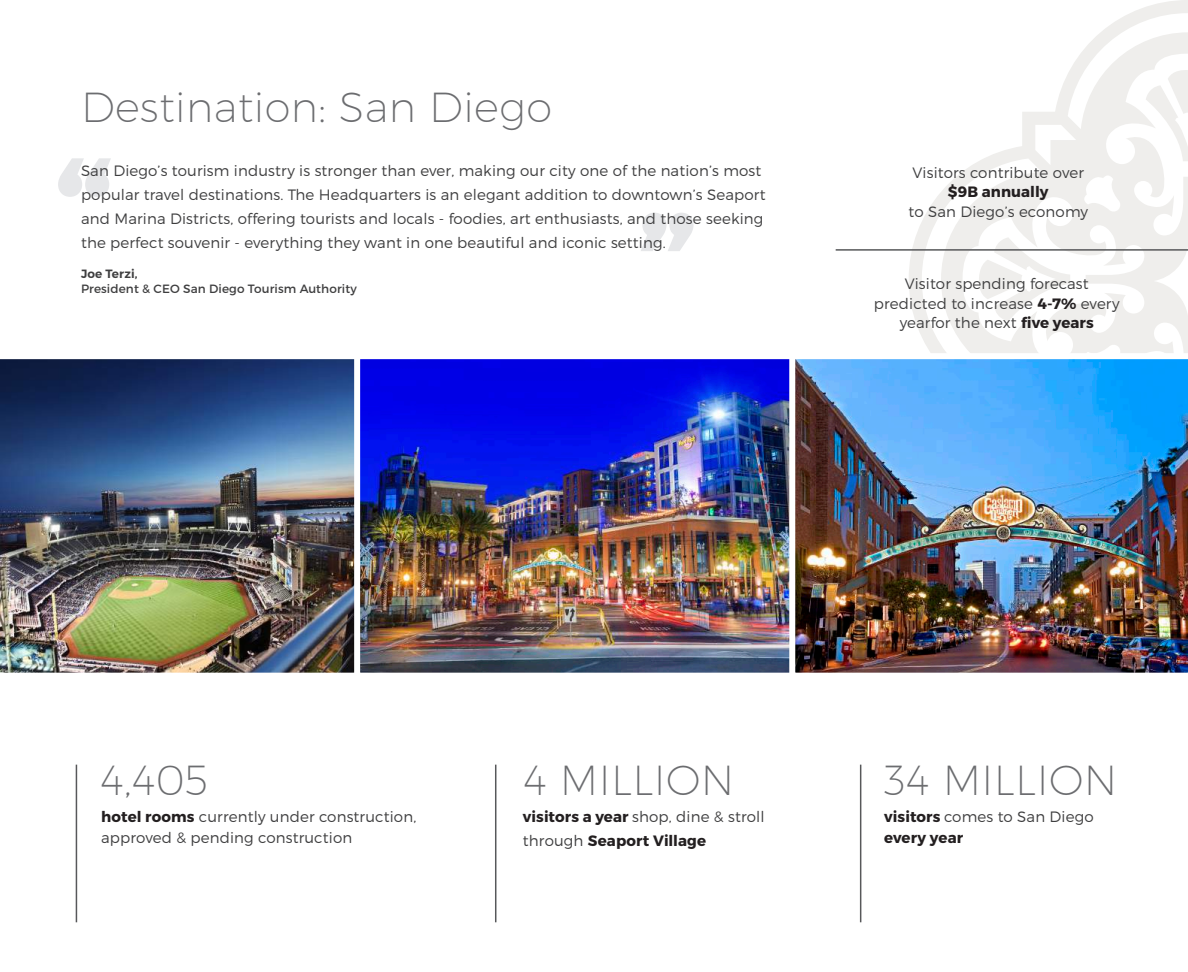
<style>
.page{position:relative;width:1188px;height:972px;background:#fff}
.page>*{position:absolute;margin:0;border:0;box-sizing:border-box;transform-origin:0 0}
.t1{font:200 42px "Montserrat";letter-spacing:.01em;color:#6c6d70}
.t2{font:300 15px/24px "Montserrat";letter-spacing:.01em;color:#3e3e3f}
.t3{font:700 15px/24px "Montserrat";letter-spacing:.005em;color:#231f20}
.t4{font:12px "Montserrat";letter-spacing:.01em;color:#3e3e3f}
.t5{font:600 12px "Montserrat";letter-spacing:.01em;color:#3e3e3f}
.s1{font-weight:700;color:#231f20}
.s2{font-weight:300;color:#3e3e3f}
</style>
<div class="page">
<svg style="left:909px;top:0;width:279px;height:353px"></svg>
<svg style="left:58px;top:158px;width:53px;height:39px"></svg>
<svg style="left:641px;top:213px;width:53px;height:38px"></svg>
<img style="left:361px;top:360px;width:428px;height:312px">
<img style="left:0;top:359px;width:354px;height:314px">
<div style="left:354px;top:353px;width:443px;height:326px;border:6px solid #fff"></div>
<img style="left:789px;top:353px;width:399px;height:326px">
<hr style="left:76px;top:765px;width:1px;height:157px;background:#57585a">
<hr style="left:495px;top:765px;width:1px;height:157px;background:#57585a">
<hr style="left:836px;top:249px;width:352px;height:2px;background:#57585a">
<hr style="left:860px;top:765px;width:1px;height:157px;background:#57585a">
<h1 class="t1" style="left:81px;top:81px;width:473px">Destination: San Diego</h1>
<p class="t2" style="left:81px;top:159px;width:686px">San Diego’s tourism industry is stronger than ever, making our city one of the nation’s most popular travel destinations. The Headquarters is an elegant addition to downtown’s Seaport and Marina Districts, offering tourists and locals - foodies, art enthusiasts, and those seeking the perfect souvenir - everything they want in one beautiful and iconic setting.</p>
<p class="t5" style="left:81px;top:267px;width:58px">Joe Terzi,</p>
<p class="t4" style="left:81px;top:282px;width:277px">President &amp; CEO San Diego Tourism Authority</p>
<p class="t2" style="left:913px;top:160px;width:173px">Visitors contribute over</p>
<p class="t3" style="left:948px;top:180px;width:102px">$9B annually</p>
<p class="t2" style="left:909px;top:199px;width:181px">to San Diego’s economy</p>
<p class="t2" style="left:874px;top:274px;width:247px;line-height:19.5px;text-align:center">Visitor spending forecast predicted to increase <span class="s1">4-7%</span> every yearfor the next <span class="s1">five years</span></p>
<h1 class="t1" style="left:101px;top:755px;width:109px">4,405</h1>
<p class="t2" style="left:101px;top:806px;width:317px;line-height:21px"><span class="s1">hotel rooms</span> currently under construction, approved &amp; pending construction</p>
<h1 class="t1" style="left:523px;top:755px;width:212px">4 MILLION</h1>
<h1 class="t1" style="left:884px;top:755px;width:234px">34 MILLION</h1>
<p class="t3" style="left:523px;top:805px;width:243px">visitors a year <span class="s2">shop, dine &amp; stroll through</span> Seaport Village</p>
<p class="t3" style="left:884px;top:807px;width:211px;line-height:21px">visitors <span class="s2">comes to San Diego </span>every year</p>
</div>
